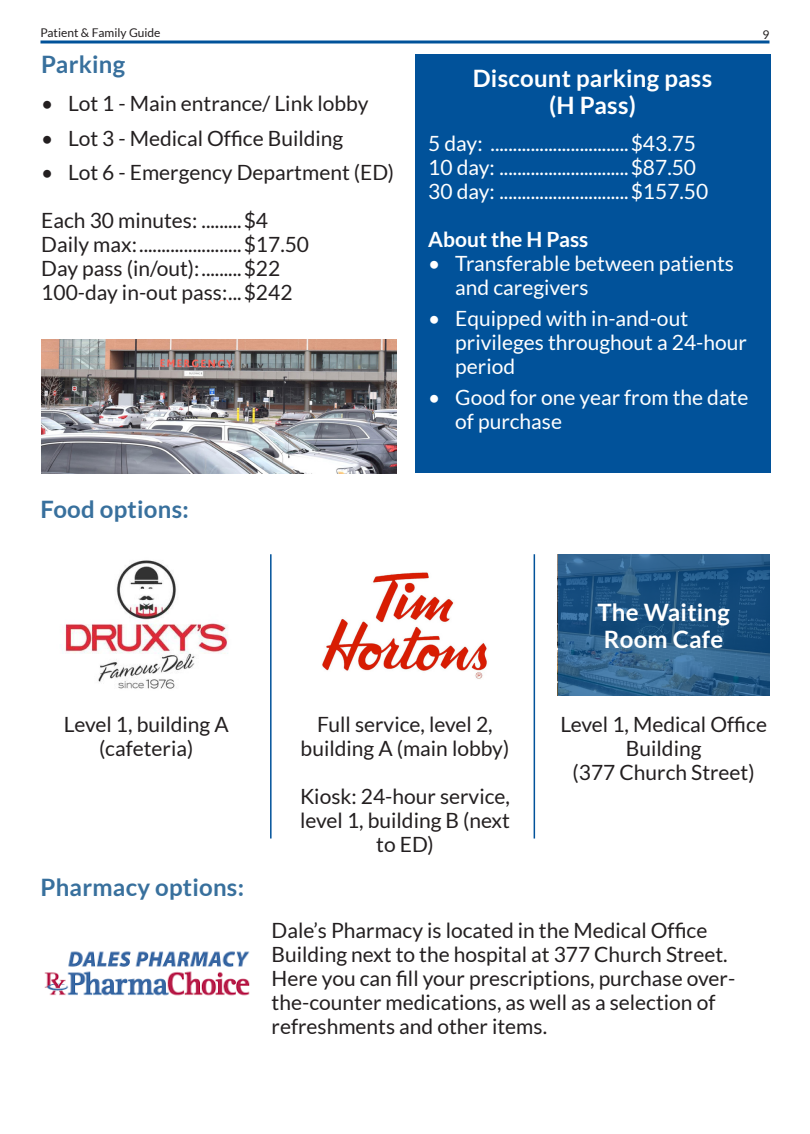
<style>
.page{position:relative;width:810px;height:1134px;background:#fff}
.page>*{position:absolute;margin:0;border:0;box-sizing:border-box;transform-origin:0 0}
.Subheader{font:700 24px/27px "Lato";letter-spacing:.01em;color:#fff;text-align:center}
.Subheader-2{font:700 24px "Lato";letter-spacing:.01em;color:#38709d}
.Body_Text{font:21px/24px "Lato";color:#231f20;text-align:center}
.Body_Text-2{font:21px/24px "Lato";color:#fff}
.Body_Text-3{font:700 21px "Lato";color:#fff}
.t1{font:12px "Lato";color:#231f20}
</style>
<div class="page">
<svg style="left:40px;top:40px;width:730px;height:4px;background:#407db3"></svg>
<div style="left:415px;top:54px;width:355px;height:418px;background:#01529a"></div>
<hr style="left:270px;top:554px;width:2px;height:285px;background:#01529a">
<hr style="left:534px;top:554px;width:1px;height:285px;background:#01529a">
<img style="left:41px;top:340px;width:356px;height:133px">
<img style="left:65px;top:560px;width:163px;height:129px">
<img style="left:322px;top:572px;width:165px;height:107px">
<svg style="left:558px;top:554px;width:212px;height:141px;background:#265b88"></svg>
<img style="left:44px;top:951px;width:206px;height:45px">
<p class="t1" style="left:40px;top:26px;width:122px">Patient &amp; Family Guide</p>
<p class="t1" style="left:763px;top:28px;width:8px">9</p>
<p class="Subheader-2" style="left:41px;top:51px;width:85px">Parking</p>
<p class="Body_Text" style="left:41px;top:91px;width:329px">• Lot 1 - Main entrance/ Link lobby</p>
<p class="Body_Text" style="left:41px;top:126px;width:304px">• Lot 3 - Medical Office Building</p>
<p class="Body_Text" style="left:41px;top:161px;width:354px">• Lot 6 - Emergency Department (ED)</p>
<p class="Body_Text" style="left:41px;top:209px;width:228px">Each 30 minutes: .........$4</p>
<p class="Body_Text" style="left:41px;top:233px;width:269px">Daily max:.......................$17.50</p>
<p class="Body_Text" style="left:41px;top:257px;width:241px">Day pass (in/out):.........$22</p>
<p class="Body_Text" style="left:41px;top:281px;width:253px">100-day in-out pass:...$242</p>
<p class="Subheader" style="left:473px;top:64px;width:241px">Discount parking pass (H Pass)</p>
<p class="Body_Text-2" style="left:428px;top:132px;width:269px">5 day: ...............................$43.75</p>
<p class="Body_Text-2" style="left:428px;top:156px;width:269px">10 day: .............................$87.50</p>
<p class="Body_Text-2" style="left:428px;top:180px;width:282px">30 day: .............................$157.50</p>
<p class="Body_Text-3" style="left:428px;top:228px;width:162px">About the H Pass</p>
<p class="Body_Text-2" style="left:455px;top:252px;width:280px;text-indent:-27px">• Transferable between patients and caregivers</p>
<p class="Body_Text-2" style="left:455px;top:306px;width:293px;text-indent:-27px">• Equipped with in-and-out privileges throughout a 24-hour period</p>
<p class="Body_Text-2" style="left:455px;top:385px;width:295px;text-indent:-27px">• Good for one year from the date of purchase</p>
<p class="Subheader-2" style="left:40px;top:496px;width:150px">Food options:</p>
<p class="Body_Text" style="left:64px;top:712px;width:166px">Level 1, building A (cafeteria)</p>
<p class="Body_Text" style="left:301px;top:712px;width:210px">Full service, level 2, building A (main lobby)</p>
<p class="Body_Text" style="left:300px;top:784px;width:211px">Kiosk: 24-hour service, level 1, building B (next to ED)</p>
<p class="Subheader-2" style="left:40px;top:874px;width:205px">Pharmacy options:</p>
<p class="Subheader" style="left:597px;top:598px;width:134px;text-align:left">The Waiting<br>Room Cafe</p>
<p class="Body_Text" style="left:560px;top:712px;width:208px">Level 1, Medical Office<br>Building<br>(377 Church Street)</p>
<p class="Body_Text" style="left:272px;top:918px;width:465px;text-align:left">Dale’s Pharmacy is located in the Medical Office Building next to the hospital at 377 Church Street.<br>Here you can fill your prescriptions, purchase over&shy;the-counter medications, as well as a selection of refreshments and other items.</p>
</div>
